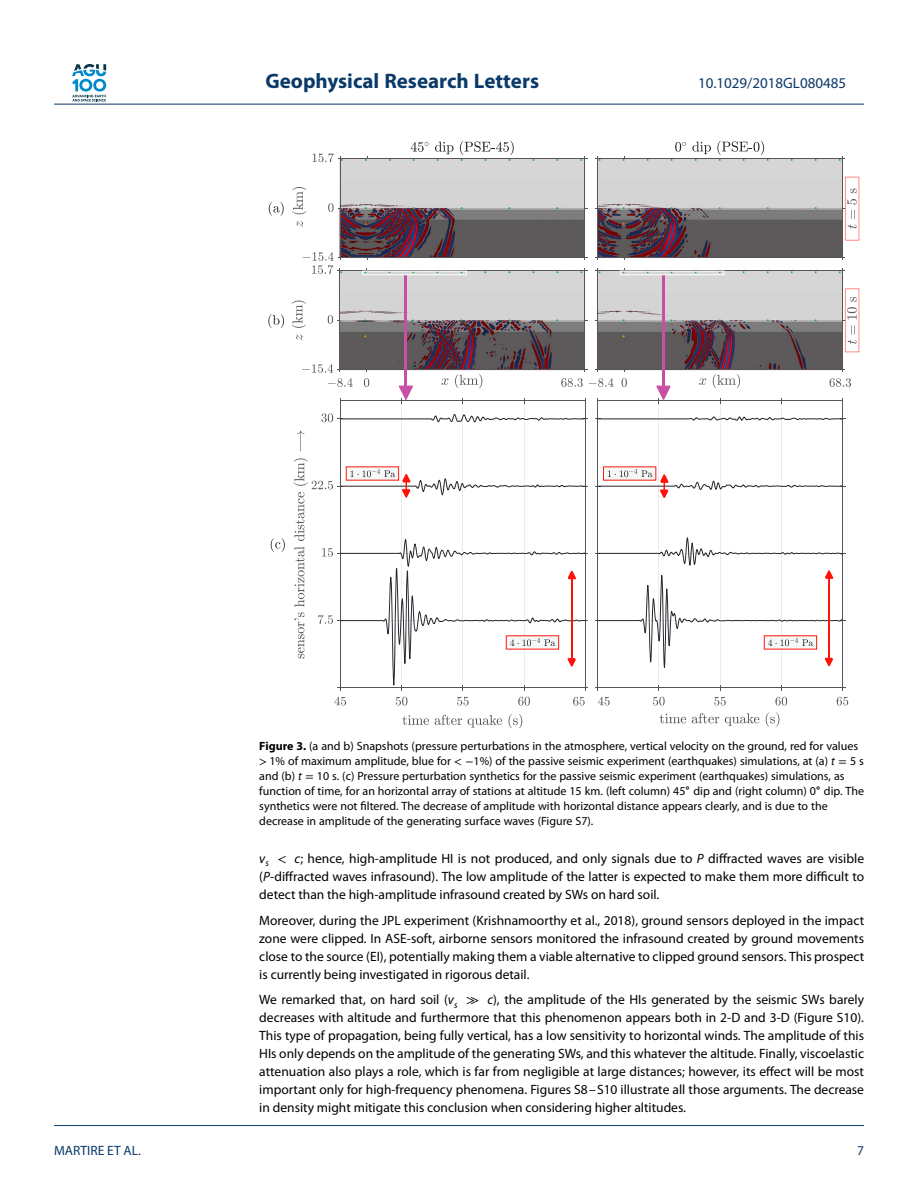
<style>
.page{position:relative;width:918px;height:1188px;background:#fff}
.page>*{position:absolute;margin:0;border:0;box-sizing:border-box;transform-origin:0 0}
.t1{font:700 21px "Myriad Pro";color:#0a3a69}
.t2{font:15px "Myriad Pro";color:#0a3a69}
.t3{font:13.5px/18px "Myriad Pro";color:#000;text-align:justify}
.t4{font:13.5px "Myriad Pro";color:#0a3a69}
.t5{font:12px/15px "Myriad Pro";color:#000}
.s1{font-weight:700}
.s2{font-family:"STIX Math";font-style:italic}
.s3{font-family:"STIX Math"}
.s4{font-style:italic}
</style>
<div class="page">
<svg style="left:72px;top:64px;width:34px;height:38px"></svg>
<hr style="left:54px;top:104px;width:810px;height:1px;background:#0a3a69">
<img style="left:339px;top:157px;width:503px;height:213px">
<hr style="left:401px;top:401px;width:1px;height:287px;background:#ebeded">
<hr style="left:463px;top:401px;width:1px;height:287px;background:#ebeded">
<hr style="left:524px;top:401px;width:1px;height:287px;background:#ebeded">
<hr style="left:340px;top:688px;width:245px;height:1px;background:#585559">
<hr style="left:340px;top:401px;width:245px;height:1px;background:#585559">
<svg style="left:334px;top:697px;width:12px;height:9px"></svg>
<svg style="left:396px;top:697px;width:11px;height:9px"></svg>
<svg style="left:457px;top:697px;width:12px;height:9px"></svg>
<svg style="left:518px;top:697px;width:12px;height:9px"></svg>
<svg style="left:573px;top:697px;width:12px;height:9px"></svg>
<svg style="left:402px;top:715px;width:27px;height:10px"></svg>
<svg style="left:435px;top:715px;width:27px;height:10px"></svg>
<svg style="left:468px;top:715px;width:34px;height:13px"></svg>
<svg style="left:509px;top:714px;width:13px;height:14px"></svg>
<hr style="left:340px;top:401px;width:1px;height:287px;background:#585559">
<hr style="left:585px;top:401px;width:1px;height:287px;background:#585559">
<svg style="left:321px;top:414px;width:19px;height:8px"></svg>
<svg style="left:297px;top:431px;width:7px;height:20px"></svg>
<svg style="left:340px;top:414px;width:245px;height:271px"></svg>
<hr style="left:659px;top:401px;width:1px;height:287px;background:#ebeded">
<hr style="left:720px;top:401px;width:1px;height:287px;background:#ebeded">
<hr style="left:781px;top:401px;width:1px;height:287px;background:#ebeded">
<hr style="left:597px;top:688px;width:246px;height:1px;background:#585559">
<hr style="left:597px;top:401px;width:246px;height:1px;background:#585559">
<svg style="left:598px;top:697px;width:12px;height:9px"></svg>
<svg style="left:653px;top:697px;width:12px;height:9px"></svg>
<svg style="left:714px;top:697px;width:12px;height:9px"></svg>
<svg style="left:775px;top:697px;width:12px;height:9px"></svg>
<svg style="left:837px;top:697px;width:11px;height:9px"></svg>
<svg style="left:660px;top:714px;width:26px;height:9px"></svg>
<svg style="left:692px;top:713px;width:27px;height:10px"></svg>
<svg style="left:725px;top:713px;width:34px;height:13px"></svg>
<svg style="left:766px;top:713px;width:13px;height:14px"></svg>
<hr style="left:597px;top:401px;width:1px;height:287px;background:#585559">
<hr style="left:842px;top:401px;width:1px;height:287px;background:#585559">
<svg style="left:598px;top:416px;width:245px;height:252px"></svg>
<svg style="left:675px;top:142px;width:11px;height:10px"></svg>
<svg style="left:692px;top:142px;width:19px;height:12px"></svg>
<svg style="left:717px;top:141px;width:47px;height:14px"></svg>
<hr style="left:597px;top:258px;width:246px;height:1px;background:#585559">
<hr style="left:597px;top:159px;width:246px;height:1px;background:#585559">
<hr style="left:842px;top:159px;width:1px;height:99px;background:#585559">
<hr style="left:597px;top:159px;width:1px;height:99px;background:#585559">
<svg style="left:595px;top:156px;width:4px;height:4px"></svg>
<hr style="left:597px;top:370px;width:246px;height:1px;background:#585559">
<hr style="left:597px;top:270px;width:246px;height:1px;background:#585559">
<svg style="left:589px;top:378px;width:25px;height:9px"></svg>
<svg style="left:622px;top:378px;width:5px;height:9px"></svg>
<svg style="left:830px;top:378px;width:21px;height:9px"></svg>
<svg style="left:699px;top:378px;width:7px;height:7px"></svg>
<svg style="left:713px;top:374px;width:27px;height:14px"></svg>
<hr style="left:842px;top:270px;width:1px;height:100px;background:#585559">
<hr style="left:597px;top:270px;width:1px;height:100px;background:#585559">
<svg style="left:411px;top:142px;width:18px;height:10px"></svg>
<svg style="left:435px;top:142px;width:19px;height:12px"></svg>
<svg style="left:460px;top:141px;width:54px;height:14px"></svg>
<hr style="left:340px;top:258px;width:245px;height:1px;background:#585559">
<hr style="left:340px;top:159px;width:245px;height:1px;background:#585559">
<hr style="left:340px;top:159px;width:1px;height:99px;background:#585559">
<hr style="left:585px;top:159px;width:1px;height:99px;background:#585559">
<svg style="left:313px;top:153px;width:28px;height:9px"></svg>
<svg style="left:328px;top:203px;width:12px;height:9px"></svg>
<svg style="left:297px;top:221px;width:6px;height:6px"></svg>
<svg style="left:292px;top:187px;width:14px;height:27px"></svg>
<hr style="left:340px;top:370px;width:245px;height:1px;background:#585559">
<hr style="left:340px;top:270px;width:245px;height:1px;background:#585559">
<svg style="left:364px;top:378px;width:5px;height:9px"></svg>
<svg style="left:561px;top:378px;width:22px;height:9px"></svg>
<svg style="left:441px;top:378px;width:8px;height:7px"></svg>
<svg style="left:455px;top:374px;width:27px;height:14px"></svg>
<hr style="left:340px;top:270px;width:1px;height:100px;background:#585559">
<hr style="left:585px;top:270px;width:1px;height:100px;background:#585559">
<svg style="left:303px;top:252px;width:38px;height:22px"></svg>
<svg style="left:328px;top:315px;width:12px;height:9px"></svg>
<svg style="left:302px;top:364px;width:51px;height:23px"></svg>
<svg style="left:296px;top:334px;width:7px;height:6px"></svg>
<svg style="left:292px;top:301px;width:14px;height:27px"></svg>
<svg style="left:843px;top:177px;width:16px;height:63px"></svg>
<hr style="left:404px;top:276px;width:3px;height:110px;background:#c84fa4">
<svg style="left:399px;top:386px;width:14px;height:18px"></svg>
<hr style="left:662px;top:276px;width:3px;height:110px;background:#c84fa4">
<svg style="left:656px;top:386px;width:15px;height:18px"></svg>
<svg style="left:362px;top:268px;width:363px;height:7px"></svg>
<svg style="left:843px;top:289px;width:16px;height:63px"></svg>
<hr style="left:571px;top:578px;width:2px;height:81px;background:#ff1308">
<svg style="left:568px;top:658px;width:8px;height:9px"></svg>
<svg style="left:568px;top:571px;width:8px;height:8px"></svg>
<svg style="left:294px;top:458px;width:117px;height:200px"></svg>
<svg style="left:595px;top:466px;width:74px;height:32px"></svg>
<hr style="left:828px;top:578px;width:2px;height:81px;background:#ff1308">
<svg style="left:825px;top:658px;width:8px;height:8px"></svg>
<svg style="left:825px;top:570px;width:8px;height:9px"></svg>
<svg style="left:506px;top:635px;width:53px;height:15px"></svg>
<svg style="left:764px;top:635px;width:53px;height:15px"></svg>
<svg style="left:268px;top:314px;width:16px;height:14px"></svg>
<svg style="left:269px;top:202px;width:15px;height:14px"></svg>
<svg style="left:271px;top:538px;width:14px;height:14px"></svg>
<hr style="left:54px;top:1125px;width:810px;height:1px;background:#0a3a69">
<h1 class="t1" style="left:265px;top:73px;width:275px">Geophysical Research Letters</h1>
<p class="t2" style="left:698px;top:77px;width:150px">10.1029/2018GL080485</p>
<p class="t5" style="left:259px;top:740px;width:606px"><span class="s1">Figure 3.</span> (a and b) Snapshots (pressure perturbations in the atmosphere, vertical velocity on the ground, red for values <span class="s2">&gt;</span> 1% of maximum amplitude, blue for <span class="s2">&lt;</span> <span class="s3">−</span>1%) of the passive seismic experiment (earthquakes) simulations, at (a) <span class="s4">t</span> <span class="s3">=</span> 5 s and (b) <span class="s4">t</span> <span class="s3">=</span> 10 s. (c) Pressure perturbation synthetics for the passive seismic experiment (earthquakes) simulations, as function of time, for an horizontal array of stations at altitude 15 km. (left column) 45<sup>∘</sup> dip and (right column) 0<sup>∘</sup> dip. The synthetics were not filtered. The decrease of amplitude with horizontal distance appears clearly, and is due to the decrease in amplitude of the generating surface waves (Figure S7).</p>
<p class="t3" style="left:259px;top:850px;width:606px"><span class="s4">v</span><sub>s</sub> <span class="s2">&lt;</span> <span class="s4">c</span>; hence, high-amplitude HI is not produced, and only signals due to <span class="s4">P</span> diffracted waves are visible (<span class="s4">P</span>-diffracted waves infrasound). The low amplitude of the latter is expected to make them more difficult to detect than the high-amplitude infrasound created by SWs on hard soil.</p>
<p class="t3" style="left:259px;top:912px;width:606px">Moreover, during the JPL experiment (Krishnamoorthy et al., 2018), ground sensors deployed in the impact zone were clipped. In ASE-soft, airborne sensors monitored the infrasound created by ground movements close to the source (EI), potentially making them a viable alternative to clipped ground sensors. This prospect is currently being investigated in rigorous detail.</p>
<p class="t3" style="left:259px;top:992px;width:606px">We remarked that, on hard soil (<span class="s4">v</span><sub>s</sub> <span class="s2">≫</span> <span class="s4">c</span>), the amplitude of the HIs generated by the seismic SWs barely decreases with altitude and furthermore that this phenomenon appears both in 2-D and 3-D (Figure S10).<br>This type of propagation, being fully vertical, has a low sensitivity to horizontal winds. The amplitude of this HIs only depends on the amplitude of the generating SWs, and this whatever the altitude. Finally, viscoelastic attenuation also plays a role, which is far from negligible at large distances; however, its effect will be most important only for high-frequency phenomena. Figures S8–S10 illustrate all those arguments. The decrease in density might mitigate this conclusion when considering higher altitudes.</p>
<p class="t4" style="left:54px;top:1145px;width:88px">MARTIRE ET AL.</p>
<p class="t4" style="left:857px;top:1145px;width:8px">7</p>
</div>
